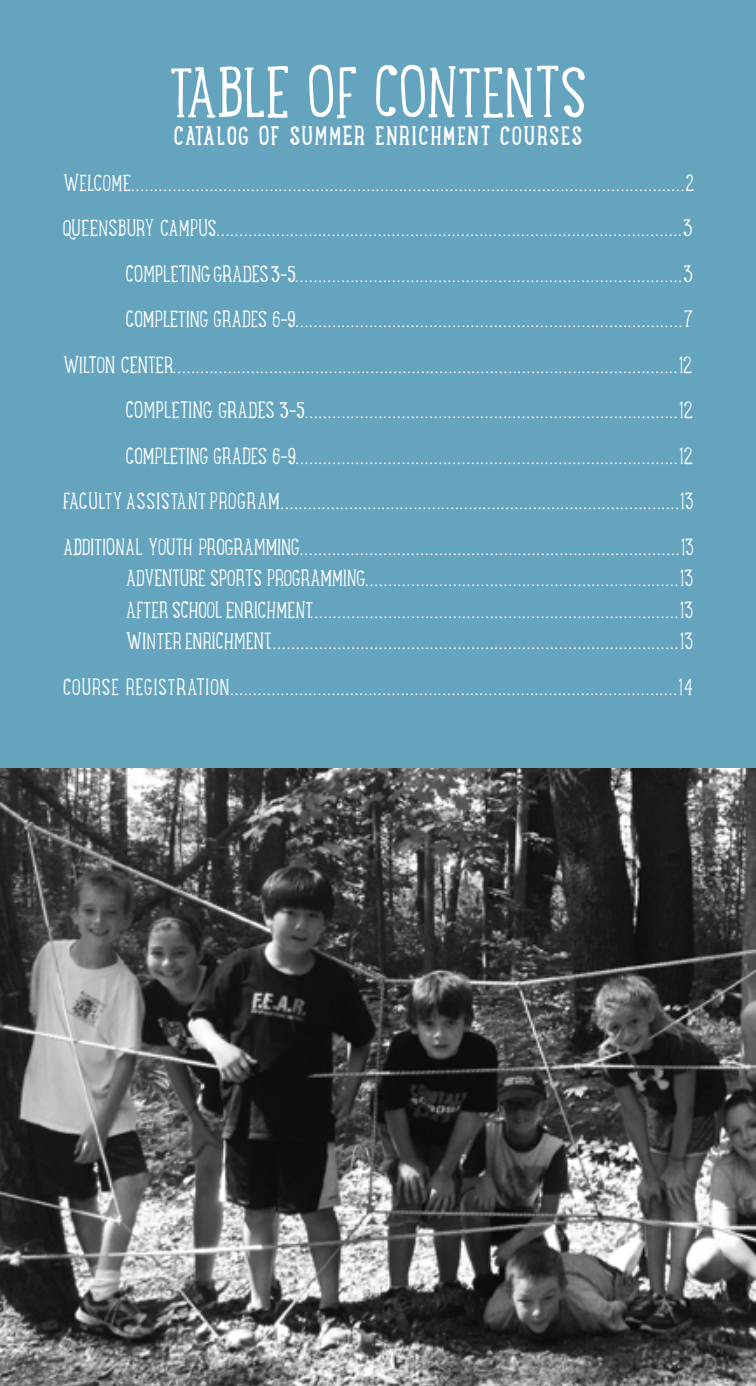
<style>
.page{position:relative;width:756px;height:1386px;background:#fff}
.page>*{position:absolute;margin:0;border:0;box-sizing:border-box;transform-origin:0 0}
.t1{font:300 70px "Lunch Box Slab";color:#fff}
.t2{font:26.25px "Lunch Box Slab";letter-spacing:.05em;color:#fff}
.t3{font:300 22.75px/45.5px "Lunch Box Slab";color:#fff;text-align:justify}
.t4{font:300 22.75px "Lunch Box Slab";letter-spacing:.04em;color:#fff}
</style>
<div class="page">
<div style="left:0;top:0;width:756px;height:789px;background:#65a4bf"></div>
<img style="left:0;top:769px;width:756px;height:617px">
<h1 class="t1" style="left:169px;top:46px;width:419px">TABLE OF CONTENTS</h1>
<p class="t2" style="left:174px;top:114px;width:399px">CATALOG OF SUMMER ENRICHMENT COURSES</p>
<p class="t3" style="left:63px;top:161px;width:633px">WELCOME........................................................................................................................2<br>QUEENSBURY CAMPUS.....................................................................................................3<br>C</p>
<p class="t3" style="left:134px;top:252px;width:560px">OMPLETING GRADES 3-5....................................................................................3</p>
<p class="t3" style="left:126px;top:297px;width:569px">COMPLETING GRADES 6-9....................................................................................7</p>
<p class="t3" style="left:63px;top:343px;width:631px">WILTON CENTER..............................................................................................................12</p>
<p class="t3" style="left:63px;top:388px;width:37px">C</p>
<p class="t3" style="left:63px;top:388px;width:632px;text-align:right">OMPLETING GRADES 3-5.................................................................................12<br>COMPLETING GRADES 6-9...................................................................................12<br>FACULTY ASSISTANT PROGRAM.......................................................................................13<br>ADDITIONAL YOUTH PROGRAMMING..................................................................................13</p>
<p class="t3" style="left:63px;top:556px;width:38px">A</p>
<p class="t3" style="left:136px;top:556px;width:559px">DVENTURE SPORTS PROGRAMMING....................................................................13</p>
<p class="t3" style="left:63px;top:588px;width:26px">A</p>
<p class="t3" style="left:126px;top:595px;width:569px;line-height:31.5px;text-align:center">FTER SCHOOL ENRICHMENT................................................................................13<br>WINTER ENRICHMENT.........................................................................................13</p>
<p class="t4" style="left:63px;top:672px;width:632px">COURSE REGISTRATION.................................................................................................14</p>
</div>
